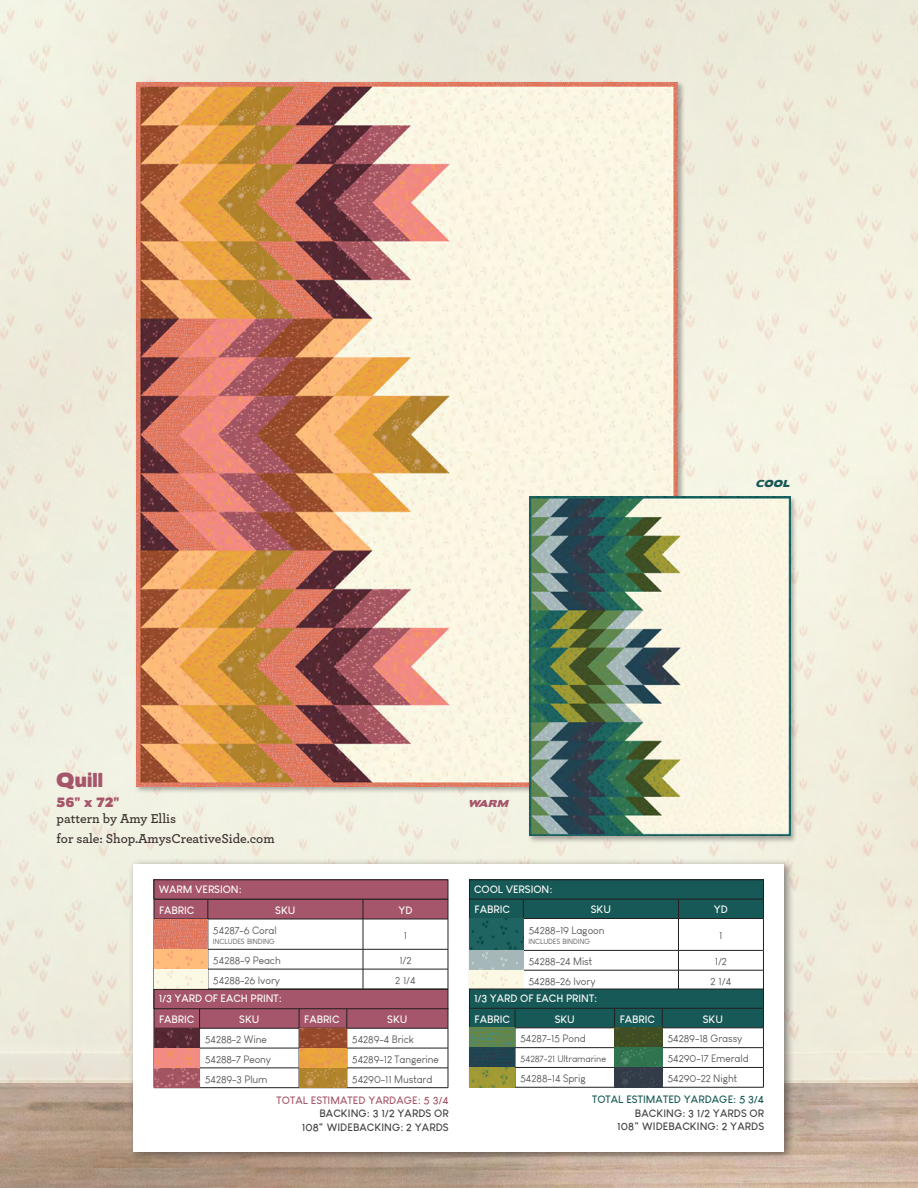
<style>
.page{position:relative;width:918px;height:1188px;background:#fff}
.page>*{position:absolute;margin:0;border:0;box-sizing:border-box;transform-origin:0 0}
.t1{font:18px "Boris Black Bloxx";letter-spacing:.04em;color:#a5566a}
.t2{font:600 13.5px/19.5px "Archer Pro";color:#3b302f}
.t3{font:12px "Boris Black Bloxx";color:#a5566a}
.t4{font:10.5px "Louis George Cafe";letter-spacing:-.01em;color:#57585a}
.t5{font:700 10.5px "Louis George Cafe";color:#fff}
.t6{font:700 10.5px/13.5px "Louis George Cafe";letter-spacing:.01em;color:#a5566a;text-align:right}
.t7{font:700 10.5px/13.5px "Louis George Cafe";letter-spacing:.01em;color:#414042;text-align:right}
.t8{font:700 10.5px "Louis George Cafe";letter-spacing:.01em;color:#175956}
.t9{font:9.3px "Louis George Cafe";letter-spacing:-.01em;color:#57585a}
.t10{font:italic 9px "Boris Black Bloxx";color:#175956}
.t11{font:italic 9px "Boris Black Bloxx";color:#a5566a}
.t12{font:7.35px "Louis George Cafe";letter-spacing:-.015em;color:#57585a}
.s1{color:#3e3e3f}
.s2{color:#414042}
</style>
<div class="page">
<img style="left:1px;top:1082px;width:917px;height:106px">
<img style="left:0;top:0;width:1px;height:1188px">
<img style="left:0;top:0;width:918px;height:1082px">
<img style="left:136px;top:82px;width:542px;height:705px">
<div style="left:527px;top:495px;width:270px;height:348px;background:#231f20;opacity:.35"></div>
<img style="left:529px;top:497px;width:261px;height:339px">
<div style="left:129px;top:859px;width:666px;height:304px;background:#231f20;opacity:.55"></div>
<div style="left:134px;top:864px;width:650px;height:287px;background:#fff"></div>
<hr style="left:363px;top:919px;width:85px;height:1px;background:#231f20">
<hr style="left:363px;top:949px;width:85px;height:1px;background:#231f20">
<hr style="left:363px;top:969px;width:85px;height:1px;background:#231f20">
<hr style="left:208px;top:919px;width:155px;height:1px;background:#231f20">
<hr style="left:208px;top:919px;width:1px;height:30px;background:#231f20">
<hr style="left:363px;top:919px;width:1px;height:30px;background:#231f20">
<hr style="left:448px;top:919px;width:1px;height:30px;background:#231f20">
<hr style="left:208px;top:949px;width:155px;height:1px;background:#231f20">
<hr style="left:208px;top:969px;width:155px;height:1px;background:#231f20">
<svg style="left:208px;top:949px;width:1px;height:40px"></svg>
<svg style="left:363px;top:949px;width:1px;height:40px"></svg>
<svg style="left:448px;top:949px;width:1px;height:40px"></svg>
<svg style="left:154px;top:899px;width:295px;height:20px;background:#9a5164"></svg>
<img style="left:154px;top:919px;width:54px;height:70px">
<svg style="left:154px;top:1008px;width:295px;height:80px"></svg>
<img style="left:154px;top:1028px;width:45px;height:60px">
<img style="left:299px;top:1028px;width:48px;height:60px">
<div style="left:154px;top:989px;width:294px;height:20px;background:#a5566a"></div>
<div style="left:154px;top:989px;width:294px;height:20px;border:1px solid #231f20"></div>
<div style="left:154px;top:880px;width:294px;height:19px;background:#a5566a"></div>
<hr style="left:678px;top:950px;width:86px;height:1px;background:#231f20">
<hr style="left:678px;top:970px;width:86px;height:1px;background:#231f20">
<hr style="left:469px;top:919px;width:1px;height:31px;background:#231f20">
<hr style="left:523px;top:919px;width:1px;height:31px;background:#231f20">
<hr style="left:678px;top:919px;width:1px;height:31px;background:#231f20">
<hr style="left:763px;top:919px;width:1px;height:31px;background:#231f20">
<hr style="left:469px;top:950px;width:54px;height:1px;background:#231f20">
<hr style="left:523px;top:950px;width:155px;height:1px;background:#231f20">
<svg style="left:469px;top:951px;width:1px;height:38px"></svg>
<hr style="left:523px;top:970px;width:155px;height:1px;background:#231f20">
<svg style="left:523px;top:951px;width:1px;height:38px"></svg>
<svg style="left:678px;top:951px;width:1px;height:38px"></svg>
<svg style="left:763px;top:951px;width:1px;height:38px"></svg>
<svg style="left:469px;top:899px;width:295px;height:20px;background:#185451"></svg>
<img style="left:470px;top:919px;width:53px;height:70px">
<hr style="left:615px;top:1087px;width:47px;height:1px;background:#231f20">
<hr style="left:469px;top:1087px;width:46px;height:1px;background:#231f20">
<hr style="left:515px;top:1087px;width:100px;height:1px;background:#231f20">
<hr style="left:662px;top:1087px;width:102px;height:1px;background:#231f20">
<svg style="left:469px;top:1008px;width:295px;height:79px"></svg>
<img style="left:470px;top:1028px;width:45px;height:59px">
<img style="left:615px;top:1028px;width:47px;height:59px">
<div style="left:469px;top:989px;width:294px;height:19px;background:#175956"></div>
<div style="left:469px;top:989px;width:295px;height:19px;border:1px solid #231f20"></div>
<div style="left:469px;top:880px;width:294px;height:19px;background:#175956"></div>
<div style="left:469px;top:880px;width:295px;height:19px;border:1px solid #231f20"></div>
<p class="t10" style="left:756px;top:476px;width:38px">COOL</p>
<h1 class="t1" style="left:57px;top:766px;width:48px">Quill</h1>
<p class="t2" style="left:57px;top:808px;width:219px">pattern by Amy Ellis<br>for sale: Shop.AmysCreativeSide.com</p>
<p class="t3" style="left:57px;top:793px;width:64px">56” x 72”</p>
<p class="t11" style="left:468px;top:797px;width:45px">WARM</p>
<p class="t5" style="left:159px;top:883px;width:85px">WARM VERSION:</p>
<p class="t5" style="left:474px;top:883px;width:80px">COOL VERSION:</p>
<p class="t5" style="left:159px;top:904px;width:37px">FABRIC</p>
<p class="t5" style="left:275px;top:904px;width:22px">SKU</p>
<p class="t5" style="left:398px;top:904px;width:16px">YD</p>
<p class="t4" style="left:213px;top:924px;width:65px">54287-6 Coral</p>
<p class="t12" style="left:213px;top:938px;width:63px">INCLUDES BINDING</p>
<p class="t4" style="left:404px;top:929px;width:5px">1</p>
<p class="t5" style="left:475px;top:904px;width:37px">FABRIC</p>
<p class="t5" style="left:591px;top:904px;width:22px">SKU</p>
<p class="t5" style="left:714px;top:904px;width:16px">YD</p>
<p class="t4" style="left:528px;top:924px;width:78px">54288-19 Lagoon</p>
<p class="t12" style="left:528px;top:938px;width:63px">INCLUDES BINDING</p>
<p class="t4" style="left:719px;top:930px;width:5px">1</p>
<p class="t4" style="left:213px;top:954px;width:69px">54288-9 Peach</p>
<p class="t4" style="left:399px;top:954px;width:14px">1/2</p>
<p class="t4" style="left:213px;top:974px;width:69px">54288-26 Ivory</p>
<p class="t4" style="left:395px;top:974px;width:22px">2 1/4</p>
<p class="t4" style="left:528px;top:956px;width:65px">54288-24 Mist</p>
<p class="t4" style="left:715px;top:956px;width:14px">1/2</p>
<p class="t4" style="left:528px;top:975px;width:69px">54288-26 Ivory</p>
<p class="t4" style="left:711px;top:975px;width:22px">2 1/4</p>
<p class="t5" style="left:159px;top:993px;width:125px">1/3 YARD OF EACH PRINT:</p>
<p class="t5" style="left:474px;top:992px;width:125px">1/3 YARD OF EACH PRINT:</p>
<p class="t5" style="left:159px;top:1014px;width:37px">FABRIC</p>
<p class="t5" style="left:239px;top:1014px;width:22px">SKU</p>
<p class="t5" style="left:304px;top:1014px;width:37px">FABRIC</p>
<p class="t5" style="left:387px;top:1014px;width:22px">SKU</p>
<p class="t4" style="left:205px;top:1033px;width:64px">54288-2 Wine</p>
<p class="t4" style="left:352px;top:1033px;width:64px">54289-4 Brick</p>
<p class="t4" style="left:205px;top:1053px;width:68px">54288-7 Peony</p>
<p class="t4" style="left:352px;top:1053px;width:89px">54289-12 Tangerine</p>
<p class="t4" style="left:205px;top:1073px;width:64px">54289-3 Plum</p>
<p class="t4" style="left:352px;top:1073px;width:82px">54290-11 Mustard</p>
<p class="t5" style="left:475px;top:1013px;width:37px">FABRIC</p>
<p class="t5" style="left:555px;top:1013px;width:22px">SKU</p>
<p class="t5" style="left:620px;top:1013px;width:37px">FABRIC</p>
<p class="t5" style="left:703px;top:1013px;width:22px">SKU</p>
<p class="t4" style="left:520px;top:1033px;width:67px">54287-15 Pond</p>
<p class="t4" style="left:667px;top:1033px;width:77px">54289-18 Grassy</p>
<p class="t9" style="left:520px;top:1053px;width:88px">54287-21 Ultramarine</p>
<p class="t4" style="left:667px;top:1053px;width:83px">54290-17 Emerald</p>
<p class="t4" style="left:520px;top:1073px;width:67px">54288-14 Sprig</p>
<p class="t4" style="left:667px;top:1073px;width:71px">54290-22 Night</p>
<p class="t6" style="left:277px;top:1093px;width:174px">TOTAL ESTIMATED YARDAGE: 5 3/4<br><span class="s1">BACKING: 3 1/2 YARDS</span> <span class="s2">OR<br>108" WIDEBACKING: 2 YARDS</span></p>
<p class="t8" style="left:592px;top:1094px;width:174px">TOTAL ESTIMATED YARDAGE: 5 3/4</p>
<p class="t7" style="left:617px;top:1106px;width:148px">BACKING: 3 1/2 YARDS OR<br>108" WIDEBACKING: 2 YARDS</p>
</div>
